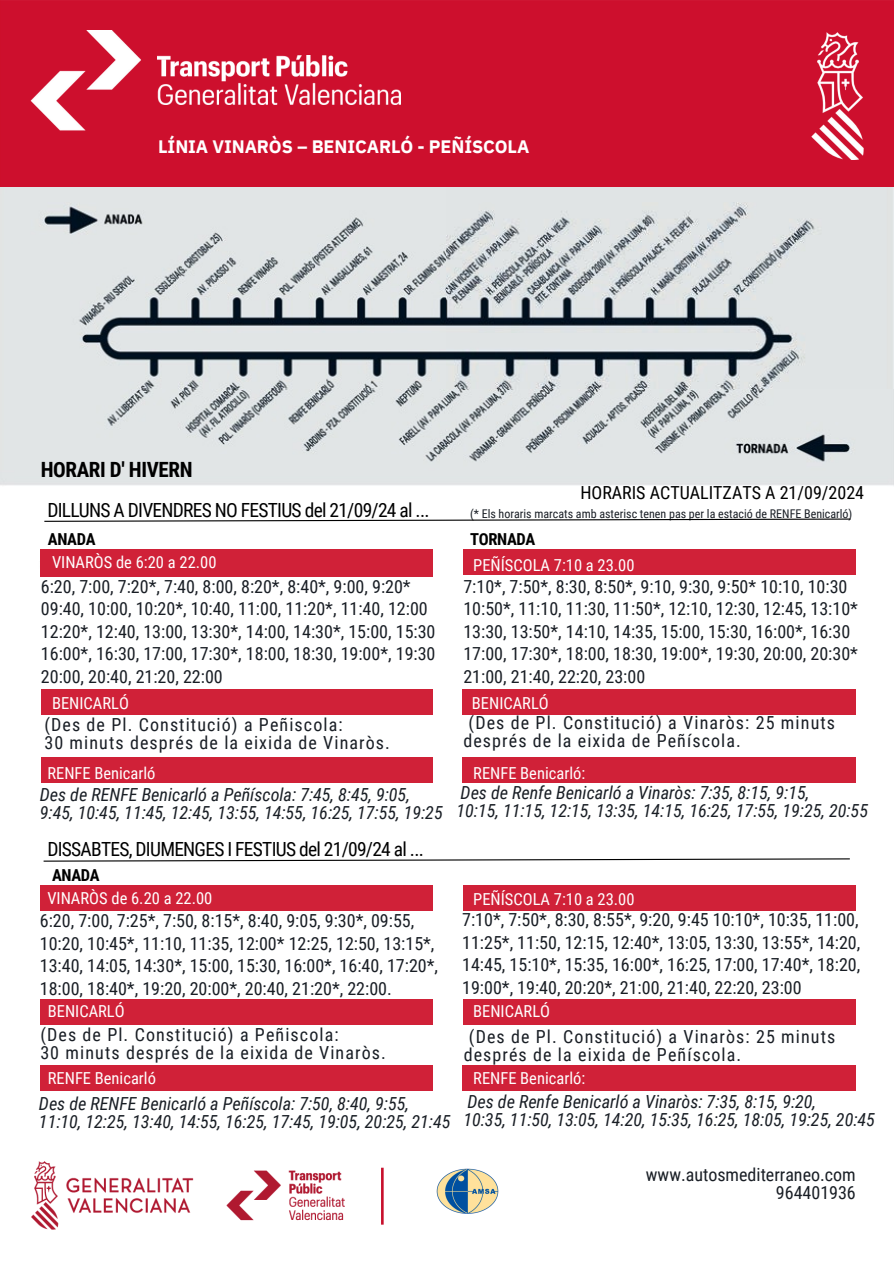
<style>
.page{position:relative;width:894px;height:1264px;background:#fff}
.page>*{position:absolute;margin:0;border:0;box-sizing:border-box;transform-origin:0 0}
.t1{font:700 21px "Roboto Condensed";letter-spacing:-.015em;color:#000}
.t2{font:19.5px "Roboto Condensed";letter-spacing:-.04em;color:#000}
.t3{font:18px/22.5px "Roboto Condensed";color:#191e25}
.t4{font:italic 18px/18px "Roboto Condensed";color:#191e25}
.t5{font:18px/18px "Roboto Condensed";letter-spacing:.06em;color:#191e25}
.t6{font:700 18px "IBM Plex Sans";letter-spacing:-.005em;color:#fff}
.t7{font:18px "Roboto Condensed";color:#000}
.t8{font:16.5px "Roboto Condensed";color:#fff}
.t9{font:700 16.5px "Roboto Condensed";letter-spacing:-.02em;color:#000}
.t10{font:12px "Roboto Condensed";color:#191e25}
</style>
<div class="page">
<div style="left:0;top:0;width:893px;height:187px;background:#cd0f2d"></div>
<img style="left:382px;top:1167px;width:1px;height:57px">
<img style="left:31px;top:31px;width:832px;height:128px">
<img style="left:31px;top:1161px;width:313px;height:67px">
<img style="left:436px;top:1168px;width:63px;height:46px">
<div style="left:41px;top:757px;width:391px;height:25px;background:#d02138"></div>
<div style="left:462px;top:757px;width:393px;height:26px;background:#d02138"></div>
<div style="left:41px;top:689px;width:391px;height:25px;background:#d02138"></div>
<div style="left:462px;top:689px;width:393px;height:25px;background:#d02138"></div>
<img style="left:0;top:187px;width:893px;height:384px">
<div style="left:0;top:497px;width:893px;height:57px;background:#fff"></div>
<svg style="left:43px;top:858px;width:807px;height:4px"></svg>
<div style="left:40px;top:885px;width:392px;height:25px;background:#d02138"></div>
<div style="left:41px;top:548px;width:811px;height:23px;background:#fff"></div>
<div style="left:463px;top:549px;width:392px;height:25px;background:#d02138"></div>
<div style="left:40px;top:549px;width:392px;height:27px;background:#d02138"></div>
<svg style="left:44px;top:518px;width:807px;height:4px"></svg>
<div style="left:463px;top:885px;width:392px;height:25px;background:#d02138"></div>
<div style="left:40px;top:998px;width:392px;height:26px;background:#d02138"></div>
<div style="left:463px;top:999px;width:392px;height:25px;background:#d02138"></div>
<div style="left:40px;top:1065px;width:392px;height:25px;background:#d02138"></div>
<div style="left:462px;top:1065px;width:393px;height:26px;background:#d02138"></div>
<h2 class="t6" style="left:158px;top:135px;width:372px">LÍNIA VINARÒS – BENICARLÓ - PEÑÍSCOLA</h2>
<h5 class="t1" style="left:41px;top:458px;width:153px">HORARI D' HIVERN</h5>
<h2 class="t2" style="left:47px;top:499px;width:383px">DILLUNS A DIVENDRES NO FESTIUS del 21/09/24 al ...</h2>
<h3 class="t7" style="left:580px;top:482px;width:285px">HORARIS ACTUALITZATS A 21/09/2024</h3>
<h3 class="t10" style="left:470px;top:507px;width:384px">(* Els horaris marcats amb asterisc tenen pas per la estació de RENFE Benicarló)</h3>
<h5 class="t9" style="left:48px;top:530px;width:49px">ANADA</h5>
<h5 class="t9" style="left:470px;top:530px;width:67px">TORNADA</h5>
<h4 class="t8" style="left:48px;top:552px;width:166px">VINARÒS de 6.20 a 22.00</h4>
<h5 class="t8" style="left:52px;top:553px;width:166px">VINARÒS de 6:20 a 22.00</h5>
<h5 class="t8" style="left:473px;top:556px;width:163px">PEÑÍSCOLA 7:10 a 23.00</h5>
<h5 class="t3" style="left:41px;top:575px;width:396px">6:20, 7:00, 7:20*, 7:40, 8:00, 8:20*, 8:40*, 9:00, 9:20* 09:40, 10:00, 10:20*, 10:40, 11:00, 11:20*, 11:40, 12:00<br>12:20*, 12:40, 13:00, 13:30*, 14:00, 14:30*, 15:00, 15:30<br>16:00*, 16:30, 17:00, 17:30*, 18:00, 18:30, 19:00*, 19:30<br>20:00, 20:40, 21:20, 22:00</h5>
<h5 class="t3" style="left:463px;top:575px;width:396px">7:10*, 7:50*, 8:30, 8:50*, 9:10, 9:30, 9:50* 10:10, 10:30<br>10:50*, 11:10, 11:30, 11:50*, 12:10, 12:30, 12:45, 13:10* 13:30, 13:50*, 14:10, 14:35, 15:00, 15:30, 16:00*, 16:30<br>17:00, 17:30*, 18:00, 18:30, 19:00*, 19:30, 20:00, 20:30* 21:00, 21:40, 22:20, 23:00</h5>
<h4 class="t8" style="left:52px;top:693px;width:78px">BENICARLÓ</h4>
<h5 class="t5" style="left:44px;top:715px;width:347px">(Des de Pl. Constitució) a Peñiscola:<br>30 minuts després de la eixida de Vinaròs.</h5>
<h5 class="t8" style="left:472px;top:693px;width:78px">BENICARLÓ</h5>
<h5 class="t5" style="left:463px;top:714px;width:373px">(Des de Pl. Constitució) a Vinaròs: 25 minuts després de la eixida de Peñíscola.</h5>
<h5 class="t8" style="left:47px;top:763px;width:110px">RENFE Benicarló</h5>
<h5 class="t8" style="left:473px;top:763px;width:113px">RENFE Benicarló:</h5>
<h3 class="t4" style="left:40px;top:785px;width:404px">Des de RENFE Benicarló a Peñíscola: 7:45, 8:45, 9:05,<br>9:45, 10:45, 11:45, 12:45, 13:55, 14:55, 16:25, 17:55, 19:25</h3>
<h5 class="t4" style="left:456px;top:784px;width:413px">Des de Renfe Benicarló a Vinaròs: 7:35, 8:15, 9:15,<br>10:15, 11:15, 12:15, 13:35, 14:15, 16:25, 17:55, 19:25, 20:55</h5>
<h5 class="t2" style="left:47px;top:838px;width:378px">DISSABTES, DIUMENGES I FESTIUS del 21/09/24 al ...</h5>
<h5 class="t9" style="left:52px;top:866px;width:49px">ANADA</h5>
<h4 class="t8" style="left:47px;top:888px;width:166px">VINARÒS de 6.20 a 22.00</h4>
<h5 class="t3" style="left:40px;top:909px;width:399px">6:20, 7:00, 7:25*, 7:50, 8:15*, 8:40, 9:05, 9:30*, 09:55, 10:20, 10:45*, 11:10, 11:35, 12:00* 12:25, 12:50, 13:15*, 13:40, 14:05, 14:30*, 15:00, 15:30, 16:00*, 16:40, 17:20*, 18:00, 18:40*, 19:20, 20:00*, 20:40, 21:20*, 22:00.</h5>
<h4 class="t8" style="left:48px;top:1001px;width:78px">BENICARLÓ</h4>
<h5 class="t5" style="left:40px;top:1025px;width:347px">(Des de Pl. Constitució) a Peñiscola:<br>30 minuts després de la eixida de Vinaròs.</h5>
<h5 class="t8" style="left:473px;top:889px;width:163px">PEÑÍSCOLA 7:10 a 23.00</h5>
<h5 class="t3" style="left:462px;top:909px;width:399px;text-align:justify">7:10*, 7:50*, 8:30, 8:55*, 9:20, 9:45 10:10*, 10:35, 11:00, 11:25*, 11:50, 12:15, 12:40*, 13:05, 13:30, 13:55*, 14:20, 14:45, 15:10*, 15:35, 16:00*, 16:25, 17:00, 17:40*, 18:20, 19:00*, 19:40, 20:20*, 21:00, 21:40, 22:20, 23:00</h5>
<h5 class="t8" style="left:473px;top:1001px;width:78px">BENICARLÓ</h5>
<h5 class="t5" style="left:463px;top:1027px;width:373px">(Des de Pl. Constitució) a Vinaròs: 25 minuts després de la eixida de Peñíscola.</h5>
<h5 class="t8" style="left:48px;top:1068px;width:110px">RENFE Benicarló</h5>
<p class="t8" style="left:473px;top:1068px;width:113px">RENFE Benicarló:</p>
<p class="t4" style="left:39px;top:1095px;width:413px">Des de RENFE Benicarló a Peñíscola: 7:50, 8:40, 9:55,<br>11:10, 12:25, 13:40, 14:55, 16:25, 17:45, 19:05, 20:25, 21:45</p>
<p class="t4" style="left:463px;top:1092px;width:413px">Des de Renfe Benicarló a Vinaròs: 7:35, 8:15, 9:20,<br>10:35, 11:50, 13:05, 14:20, 15:35, 16:25, 18:05, 19:25, 20:45</p>
<p class="t3" style="left:645px;top:1166px;width:211px;line-height:18px;text-align:right">www.autosmediterraneo.com<br>964401936</p>
</div>
